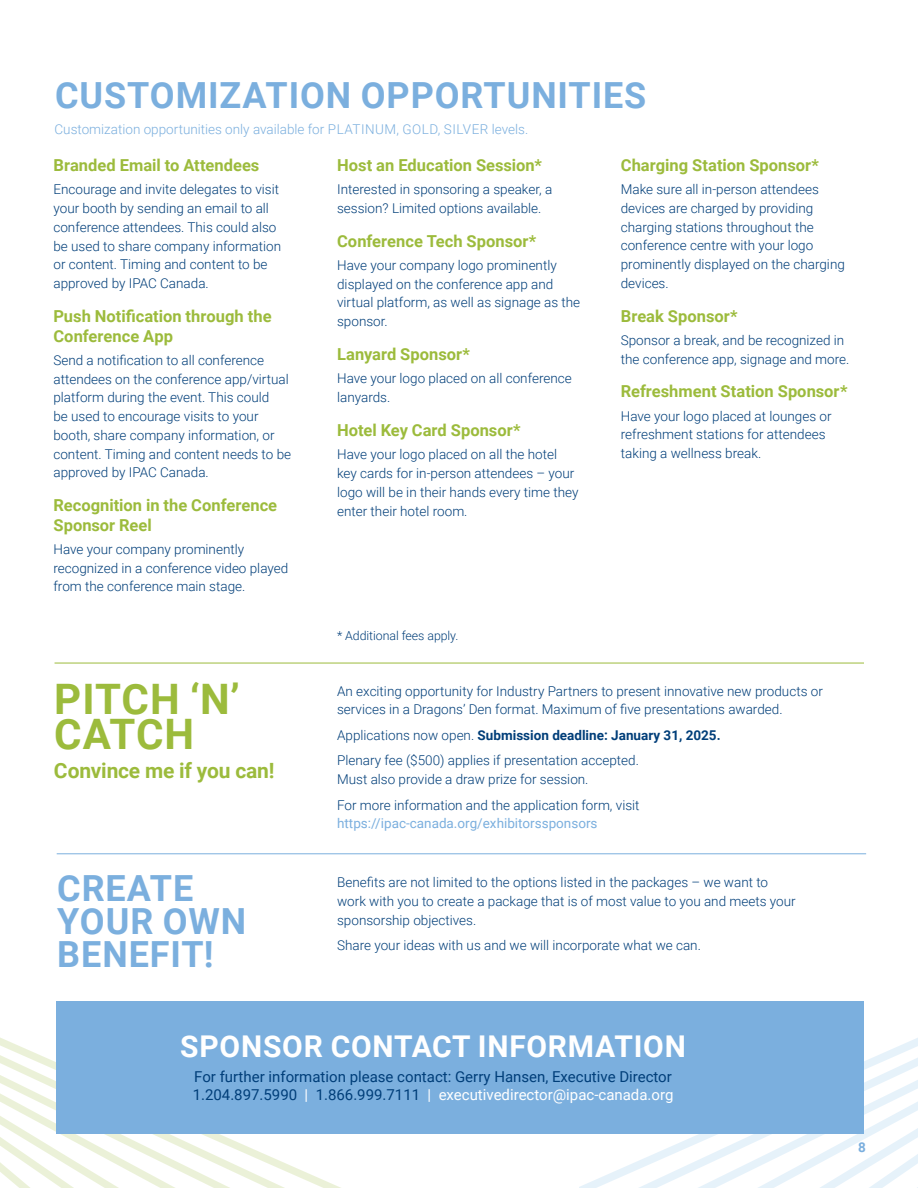
<style>
.page{position:relative;width:918px;height:1188px;background:#fff}
.page>*{position:absolute;margin:0;border:0;box-sizing:border-box;transform-origin:0 0}
.t1{font:700 42px/35.2px "Roboto";letter-spacing:.02em;color:#9cbb3c}
.t2{font:700 36px/33px "Roboto";letter-spacing:.025em;color:#7bafde}
.t3{font:700 30px "Roboto";letter-spacing:.025em;color:#fff}
.t4{font:700 21px "Roboto";letter-spacing:-.01em;color:#9cbb3c}
.t5{font:700 16.5px/19.5px "Roboto";color:#9cbb3c}
.t6{font:15px/18px "Roboto";color:#003e79}
.t7{font:300 13.5px/18.8px "Roboto";color:#003e79}
.t8{font:300 13.5px "Roboto";color:#7bafde}
.t9{font:13.5px "Roboto";color:#7bafde}
.t10{font:700 13.5px "Roboto";color:#7bafde}
.t11{font:300 12.3px "Roboto";letter-spacing:-.005em;color:#003e79}
.s1{font-weight:700}
.s2{color:#fff}
</style>
<div class="page">
<svg style="left:0;top:1032px;width:341px;height:156px"></svg>
<svg style="left:579px;top:1038px;width:339px;height:150px"></svg>
<div style="left:57px;top:1001px;width:807px;height:133px;background:#7bafde"></div>
<hr style="left:55px;top:663px;width:809px;height:1px;background:#9cbb3c">
<hr style="left:57px;top:853px;width:809px;height:1px;background:#7bafde">
<h2 class="t2" style="left:55px;top:77px;width:593px">CUSTOMIZATION OPPORTUNITIES</h2>
<p class="t8" style="left:55px;top:120px;width:475px">Customization opportunities only available for PLATINUM, GOLD, SILVER levels.</p>
<p class="t5" style="left:53px;top:155px;width:207px">Branded Email to Attendees</p>
<p class="t7" style="left:53px;top:180px;width:229px">Encourage and invite delegates to visit your booth by sending an email to all conference attendees. This could also be used to share company information or content. Timing and content to be approved by IPAC Canada.</p>
<p class="t5" style="left:53px;top:306px;width:220px">Push Notification through the<br>Conference App</p>
<p class="t7" style="left:53px;top:350px;width:239px">Send a notification to all conference attendees on the conference app/virtual platform during the event. This could<br>be used to encourage visits to your booth, share company information, or content. Timing and content needs to be approved by IPAC Canada.</p>
<p class="t5" style="left:53px;top:495px;width:225px">Recognition in the Conference<br>Sponsor Reel</p>
<p class="t7" style="left:53px;top:539px;width:236px">Have your company prominently recognized in a conference video played from the conference main stage.</p>
<h1 class="t1" style="left:54px;top:680px;width:187px">PITCH ‘N’<br>CATCH</h1>
<h3 class="t4" style="left:54px;top:756px;width:222px">Convince me if you can!</h3>
<h2 class="t2" style="left:57px;top:871px;width:191px">CREATE<br>YOUR OWN<br>BENEFIT!</h2>
<p class="t5" style="left:337px;top:155px;width:206px">Host an Education Session*</p>
<p class="t7" style="left:337px;top:179px;width:217px">Interested in sponsoring a speaker, a session? Limited options available.</p>
<p class="t5" style="left:337px;top:230px;width:201px">Conference Tech Sponsor*</p>
<p class="t7" style="left:337px;top:255px;width:245px">Have your company logo prominently displayed on the conference app and virtual platform, as well as signage as the sponsor.</p>
<p class="t5" style="left:337px;top:344px;width:134px">Lanyard Sponsor*</p>
<p class="t7" style="left:337px;top:369px;width:236px">Have your logo placed on all conference lanyards.</p>
<p class="t5" style="left:337px;top:420px;width:185px">Hotel Key Card Sponsor*</p>
<p class="t7" style="left:337px;top:444px;width:243px">Have your logo placed on all the hotel key cards for in-person attendees – your logo will be in their hands every time they enter their hotel room.</p>
<p class="t5" style="left:621px;top:155px;width:200px">Charging Station Sponsor*</p>
<p class="t7" style="left:621px;top:179px;width:226px">Make sure all in-person attendees devices are charged by providing charging stations throughout the conference centre with your logo prominently displayed on the charging devices.</p>
<p class="t5" style="left:621px;top:305px;width:118px">Break Sponsor*</p>
<p class="t7" style="left:621px;top:330px;width:230px">Sponsor a break, and be recognized in the conference app, signage and more.</p>
<p class="t5" style="left:621px;top:381px;width:228px">Refreshment Station Sponsor*</p>
<p class="t7" style="left:621px;top:406px;width:212px">Have your logo placed at lounges or refreshment stations for attendees taking a wellness break.</p>
<p class="t11" style="left:337px;top:627px;width:123px">* Additional fees apply.</p>
<p class="t7" style="left:337px;top:681px;width:487px">An exciting opportunity for Industry Partners to present innovative new products or services in a Dragons’ Den format. Maximum of five presentations awarded.</p>
<p class="t7" style="left:337px;top:722px;width:385px;line-height:25.5px">Applications now open. <span class="s1">Submission deadline: January 31, 2025.<br></span>Plenary fee ($500) applies if presentation accepted.</p>
<p class="t7" style="left:337px;top:766px;width:304px;line-height:25.5px">Must also provide a draw prize for session.<br>For more information and the application form, visit</p>
<p class="t9" style="left:337px;top:814px;width:262px">https://ipac-canada.org/exhibitorssponsors</p>
<p class="t7" style="left:337px;top:872px;width:460px">Benefits are not limited to the options listed in the packages – we want to work with you to create a package that is of most value to you and meets your sponsorship objectives.</p>
<p class="t7" style="left:337px;top:935px;width:365px">Share your ideas with us and we will incorporate what we can.</p>
<h3 class="t3" style="left:180px;top:1026px;width:507px">SPONSOR CONTACT INFORMATION</h3>
<p class="t6" style="left:193px;top:1067px;width:482px">For further information please contact: Gerry Hansen, Executive Director<br>1.204.897.5990 <span class="s2">|</span> 1.866.999.7111 <span class="s2">| executivedirector@ipac-canada.org</span></p>
<p class="t10" style="left:858px;top:1137px;width:9px">8</p>
</div>
